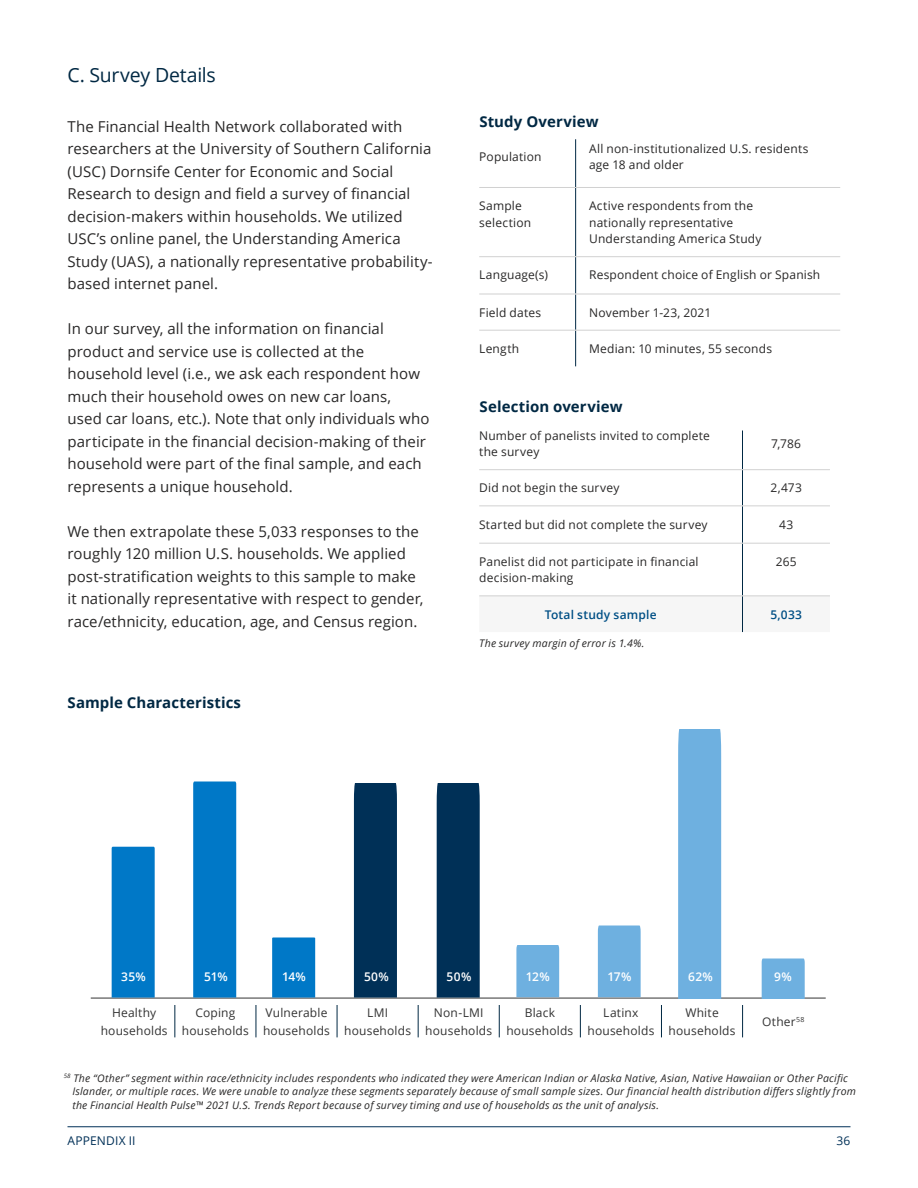
<style>
.page{position:relative;width:918px;height:1188px;background:#fff}
.page>*{position:absolute;margin:0;border:0;box-sizing:border-box;transform-origin:0 0}
.t1{font:19.5px "Open Sans";letter-spacing:-.015em;color:#002843}
.t2{font:15px/22.5px "Open Sans";letter-spacing:.005em;color:#282727}
.t3{font:700 15px "Open Sans";letter-spacing:.005em;color:#002843}
.t4{font:12px/16.5px "Open Sans";letter-spacing:.015em;color:#282727}
.t5{font:12px/18px "Open Sans";letter-spacing:.015em;color:#333;text-align:center}
.t6{font:600 12px "Open Sans";color:#fff}
.t7{font:600 12px "Open Sans";letter-spacing:.02em;color:#004f85}
.t8{font:12px "Open Sans";letter-spacing:.015em;color:#003057}
.t9{font:italic 10.5px/13.5px "Open Sans";letter-spacing:.02em;color:#282727}
</style>
<div class="page">
<hr style="left:68px;top:1126px;width:782px;height:1px;background:#003057">
<hr style="left:575px;top:139px;width:1px;height:48px;background:#002843">
<hr style="left:575px;top:188px;width:1px;height:68px;background:#002843">
<hr style="left:575px;top:257px;width:1px;height:37px;background:#002843">
<hr style="left:575px;top:294px;width:1px;height:36px;background:#002843">
<hr style="left:575px;top:331px;width:1px;height:35px;background:#002843">
<hr style="left:479px;top:256px;width:97px;height:1px;background:#d1d1d1">
<hr style="left:576px;top:256px;width:264px;height:1px;background:#d1d1d1">
<hr style="left:479px;top:294px;width:97px;height:1px;background:#d1d1d1">
<hr style="left:576px;top:294px;width:264px;height:1px;background:#d1d1d1">
<hr style="left:479px;top:330px;width:97px;height:1px;background:#d1d1d1">
<hr style="left:576px;top:330px;width:264px;height:1px;background:#d1d1d1">
<hr style="left:479px;top:187px;width:97px;height:1px;background:#d1d1d1">
<hr style="left:576px;top:187px;width:264px;height:1px;background:#d1d1d1">
<svg style="left:479px;top:596px;width:351px;height:1px"></svg>
<hr style="left:742px;top:431px;width:1px;height:38px;background:#002843">
<hr style="left:742px;top:470px;width:1px;height:35px;background:#002843">
<hr style="left:742px;top:506px;width:1px;height:37px;background:#002843">
<hr style="left:742px;top:544px;width:1px;height:51px;background:#002843">
<hr style="left:742px;top:596px;width:1px;height:36px;background:#002843">
<hr style="left:479px;top:505px;width:263px;height:1px;background:#d1d1d1">
<hr style="left:742px;top:505px;width:88px;height:1px;background:#d1d1d1">
<hr style="left:479px;top:543px;width:263px;height:1px;background:#d1d1d1">
<hr style="left:742px;top:543px;width:88px;height:1px;background:#d1d1d1">
<hr style="left:479px;top:595px;width:263px;height:1px;background:#d1d1d1">
<hr style="left:742px;top:595px;width:88px;height:1px;background:#d1d1d1">
<hr style="left:479px;top:469px;width:263px;height:1px;background:#d1d1d1">
<hr style="left:742px;top:469px;width:88px;height:1px;background:#d1d1d1">
<hr style="left:91px;top:998px;width:735px;height:1px;background:#333">
<div style="left:112px;top:847px;width:43px;height:151px;background:#0078c7"></div>
<div style="left:193px;top:782px;width:43px;height:216px;background:#0078c7"></div>
<div style="left:272px;top:938px;width:43px;height:60px;background:#0078c7"></div>
<div style="left:437px;top:783px;width:43px;height:215px;background:#003057"></div>
<div style="left:354px;top:783px;width:43px;height:215px;background:#003057"></div>
<div style="left:598px;top:926px;width:43px;height:71px;background:#6eb0e0"></div>
<div style="left:516px;top:945px;width:43px;height:52px;background:#6eb0e0"></div>
<div style="left:678px;top:729px;width:43px;height:270px;background:#6eb0e0"></div>
<div style="left:762px;top:958px;width:43px;height:41px;background:#6eb0e0"></div>
<hr style="left:175px;top:1005px;width:1px;height:32px;background:#002843">
<hr style="left:256px;top:1005px;width:1px;height:32px;background:#002843">
<hr style="left:337px;top:1005px;width:1px;height:32px;background:#002843">
<hr style="left:418px;top:1005px;width:1px;height:32px;background:#002843">
<hr style="left:499px;top:1005px;width:1px;height:32px;background:#002843">
<hr style="left:580px;top:1005px;width:1px;height:32px;background:#002843">
<hr style="left:661px;top:1005px;width:1px;height:32px;background:#002843">
<hr style="left:742px;top:1005px;width:1px;height:32px;background:#002843">
<h1 class="t1" style="left:68px;top:62px;width:150px">C. Survey Details</h1>
<p class="t2" style="left:68px;top:115px;width:367px">The Financial Health Network collaborated with researchers at the University of Southern California (USC) Dornsife Center for Economic and Social Research to design and field a survey of financial decision-makers within households. We utilized USC’s online panel, the Understanding America Study (UAS), a nationally representative probability&shy;based internet panel.</p>
<p class="t2" style="left:68px;top:317px;width:364px">In our survey, all the information on financial product and service use is collected at the household level (i.e., we ask each respondent how much their household owes on new car loans,<br>used car loans, etc.). Note that only individuals who participate in the financial decision-making of their household were part of the final sample, and each represents a unique household.</p>
<p class="t2" style="left:68px;top:520px;width:358px">We then extrapolate these 5,033 responses to the roughly 120 million U.S. households. We applied post-stratification weights to this sample to make it nationally representative with respect to gender, race/ethnicity, education, age, and Census region.</p>
<p class="t3" style="left:68px;top:692px;width:175px">Sample Characteristics</p>
<p class="t3" style="left:479px;top:111px;width:121px">Study Overview</p>
<p class="t4" style="left:479px;top:148px;width:64px">Population</p>
<p class="t4" style="left:589px;top:140px;width:221px">All non-institutionalized U.S. residents age 18 and older</p>
<p class="t4" style="left:479px;top:197px;width:53px">Sample selection</p>
<p class="t4" style="left:589px;top:197px;width:174px">Active respondents from the nationally representative<br>Understanding America Study</p>
<p class="t4" style="left:479px;top:266px;width:70px">Language(s)</p>
<p class="t4" style="left:589px;top:266px;width:233px">Respondent choice of English or Spanish</p>
<p class="t4" style="left:479px;top:304px;width:63px">Field dates</p>
<p class="t4" style="left:589px;top:304px;width:124px">November 1-23, 2021</p>
<p class="t4" style="left:479px;top:340px;width:41px">Length</p>
<p class="t4" style="left:589px;top:340px;width:184px">Median: 10 minutes, 55 seconds</p>
<p class="t3" style="left:479px;top:396px;width:145px">Selection overview</p>
<p class="t4" style="left:479px;top:427px;width:232px">Number of panelists invited to complete the survey</p>
<p class="t4" style="left:771px;top:435px;width:31px">7,786</p>
<p class="t4" style="left:479px;top:479px;width:142px">Did not begin the survey</p>
<p class="t4" style="left:771px;top:479px;width:33px">2,473</p>
<p class="t4" style="left:479px;top:516px;width:230px">Started but did not complete the survey</p>
<p class="t4" style="left:779px;top:516px;width:16px">43</p>
<p class="t4" style="left:479px;top:553px;width:221px">Panelist did not participate in financial decision-making</p>
<p class="t4" style="left:776px;top:553px;width:22px">265</p>
<p class="t7" style="left:545px;top:606px;width:113px">Total study sample</p>
<p class="t7" style="left:770px;top:606px;width:33px">5,033</p>
<p class="t9" style="left:479px;top:636px;width:167px">The survey margin of error is 1.4%.</p>
<p class="t6" style="left:121px;top:969px;width:26px">35%</p>
<p class="t6" style="left:204px;top:969px;width:25px">51%</p>
<p class="t6" style="left:282px;top:969px;width:25px">14%</p>
<p class="t6" style="left:364px;top:969px;width:26px">50%</p>
<p class="t6" style="left:447px;top:969px;width:26px">50%</p>
<p class="t6" style="left:526px;top:969px;width:25px">12%</p>
<p class="t6" style="left:607px;top:969px;width:26px">17%</p>
<p class="t6" style="left:688px;top:969px;width:26px">62%</p>
<p class="t6" style="left:774px;top:969px;width:19px">9%</p>
<p class="t5" style="left:101px;top:1003px;width:68px">Healthy households</p>
<p class="t5" style="left:182px;top:1003px;width:68px">Coping households</p>
<p class="t5" style="left:263px;top:1003px;width:68px;text-align:left">Vulnerable households</p>
<p class="t5" style="left:344px;top:1003px;width:68px">LMI households</p>
<p class="t5" style="left:425px;top:1003px;width:68px">Non-LMI households</p>
<p class="t5" style="left:506px;top:1003px;width:68px">Black households</p>
<p class="t5" style="left:587px;top:1003px;width:68px">Latinx households</p>
<p class="t5" style="left:669px;top:1003px;width:68px">White households</p>
<p class="t5" style="left:762px;top:1012px;width:44px">Other<sup>58</sup></p>
<p class="t9" style="left:72px;top:1071px;width:785px;text-indent:-9px"><sup>58</sup> The “Other” segment within race/ethnicity includes respondents who indicated they were American Indian or Alaska Native, Asian, Native Hawaiian or Other Pacific<br>Islander, or multiple races. We were unable to analyze these segments separately because of small sample sizes. Our financial health distribution differs slightly from the Financial Health Pulse™ 2021 U.S. Trends Report because of survey timing and use of households as the unit of analysis.</p>
<p class="t8" style="left:68px;top:1133px;width:70px">APPENDIX II</p>
<p class="t8" style="left:836px;top:1133px;width:16px">36</p>
</div>
